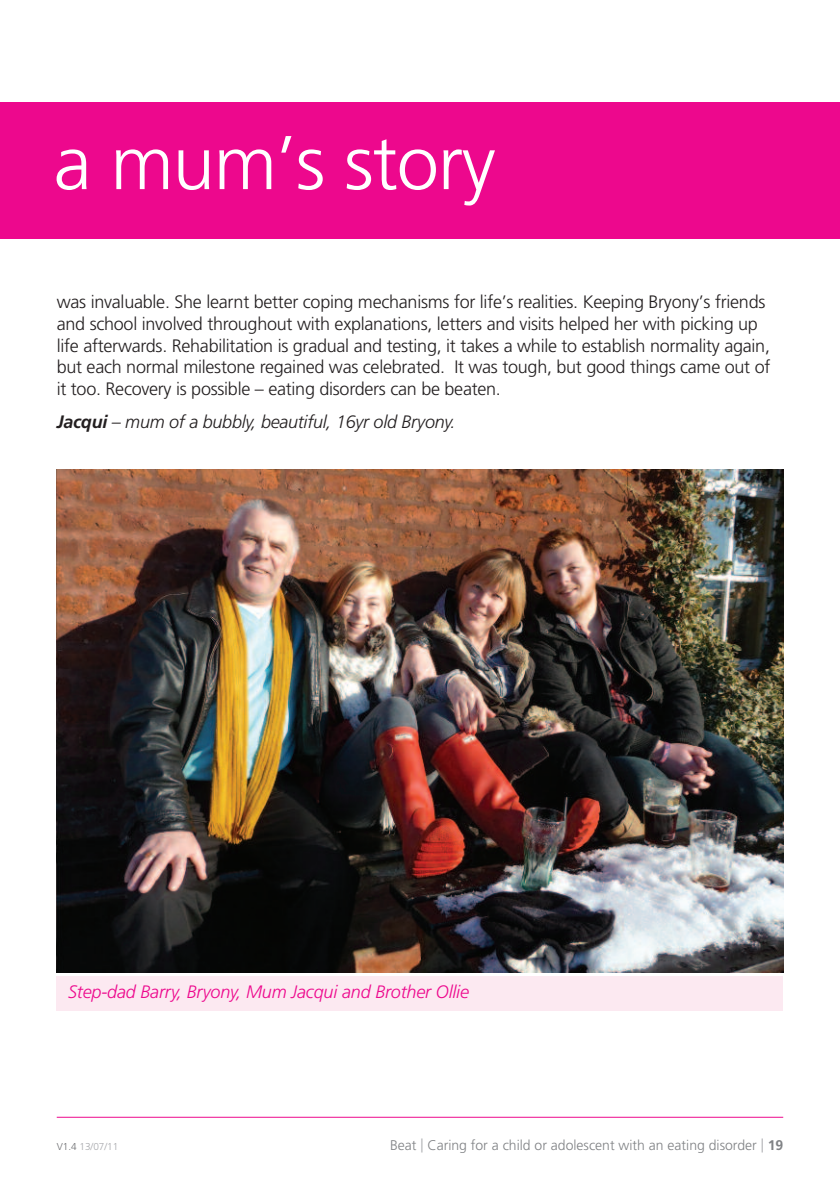
<style>
.page{position:relative;width:840px;height:1191px;background:#fff}
.page>*{position:absolute;margin:0;border:0;box-sizing:border-box;transform-origin:0 0}
.t1{font:300 76px "Frutiger";letter-spacing:-.015em;color:#fff}
.t2{font:300 18px/21.6px "Frutiger";letter-spacing:-.015em;color:#231f20}
.t3{font:italic 300 18px "Frutiger";letter-spacing:-.01em;color:#ed088d}
.t4{font:italic 300 18px "Frutiger";letter-spacing:-.015em;color:#231f20}
.t5{font:300 14px "Frutiger";color:#808285}
.t6{font:300 10px "Frutiger";color:#a8a9ad}
.s1{font-weight:700}
.s2{color:#6c6d70}
.s3{color:#a8a9ad}
</style>
<div class="page">
<hr style="left:57px;top:1116px;width:725px;height:1px;background:#ed088d">
<img style="left:57px;top:470px;width:725px;height:502px">
<div style="left:57px;top:976px;width:725px;height:34px;background:#fce9f1"></div>
<div style="left:0;top:102px;width:839px;height:136px;background:#ed088d"></div>
<h1 class="t1" style="left:53px;top:132px;width:443px">a mum’s story</h1>
<p class="t2" style="left:57px;top:293px;width:714px">was invaluable. She learnt better coping mechanisms for life’s realities. Keeping Bryony’s friends and school involved throughout with explanations, letters and visits helped her with picking up life afterwards. Rehabilitation is gradual and testing, it takes a while to establish normality again, but each normal milestone regained was celebrated. It was tough, but good things came out of it too. Recovery is possible – eating disorders can be beaten.</p>
<p class="t4" style="left:57px;top:414px;width:400px"><span class="s1">Jacqui</span> – mum of a bubbly, beautiful, 16yr old Bryony.</p>
<p class="t3" style="left:68px;top:984px;width:402px">Step-dad Barry, Bryony, Mum Jacqui and Brother Ollie</p>
<p class="t6" style="left:57px;top:1143px;width:63px"><span class="s2">V1.4</span> 13/07/11</p>
<p class="t5" style="left:390px;top:1140px;width:394px">Beat <span class="s3">|</span> Caring for a child or adolescent with an eating disorder <span class="s3">|</span> <span class="s1">19</span></p>
</div>
